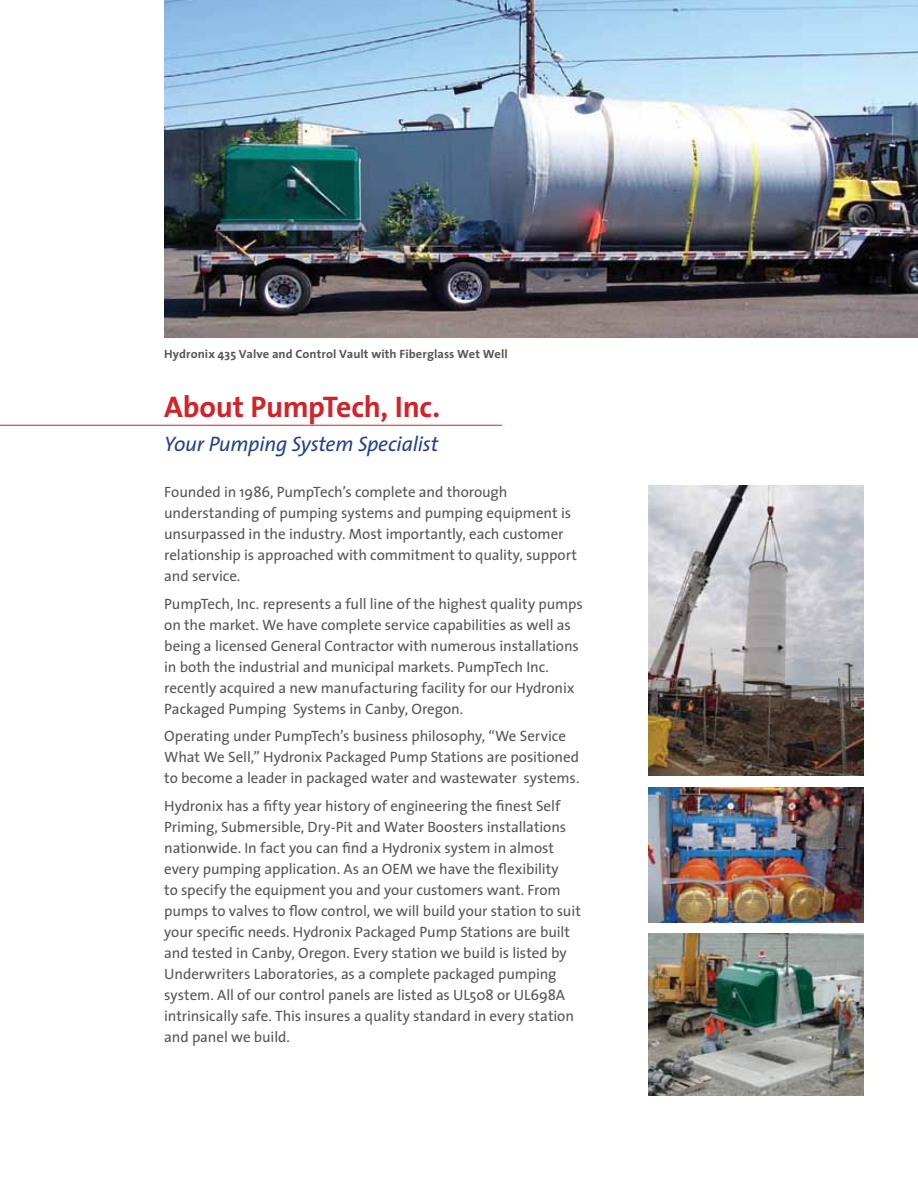
<style>
.page{position:relative;width:918px;height:1188px;background:#fff}
.page>*{position:absolute;margin:0;border:0;box-sizing:border-box;transform-origin:0 0}
.t1{font:700 30px "The Sans";letter-spacing:-.01em;color:#d2232a}
.t2{font:italic 21px "The Sans";letter-spacing:-.01em;color:#25408f}
.t3{font:15px/21px "The Sans";letter-spacing:-.005em;color:#565659}
.t4{font:700 12px "The Sans";letter-spacing:.005em;color:#565659;scale:1.04 1}
</style>
<div class="page">
<img style="left:164px;top:0;width:754px;height:337px">
<hr style="left:0;top:425px;width:502px;height:1px;background:#d2232a">
<img style="left:648px;top:934px;width:216px;height:162px">
<img style="left:648px;top:485px;width:216px;height:291px">
<img style="left:648px;top:787px;width:216px;height:135px">
<p class="t4" style="left:164px;top:344px;width:332px">Hydronix 435 Valve and Control Vault with Fiberglass Wet Well</p>
<h1 class="t1" style="left:164px;top:381px;width:278px">About PumpTech, Inc.</h1>
<h2 class="t2" style="left:164px;top:427px;width:276px">Your Pumping System Specialist</h2>
<p class="t3" style="left:164px;top:481px;width:414px">Founded in 1986, PumpTech’s complete and thorough understanding of pumping systems and pumping equipment is unsurpassed in the industry. Most importantly, each customer relationship is approached with commitment to quality, support and service.</p>
<p class="t3" style="left:164px;top:593px;width:420px">PumpTech, Inc. represents a full line of the highest quality pumps on the market. We have complete service capabilities as well as being a licensed General Contractor with numerous installations in both the industrial and municipal markets. PumpTech Inc. recently acquired a new manufacturing facility for our Hydronix Packaged Pumping Systems in Canby, Oregon.</p>
<p class="t3" style="left:164px;top:725px;width:417px">Operating under PumpTech’s business philosophy, “We Service<br>What We Sell,” Hydronix Packaged Pump Stations are positioned to become a leader in packaged water and wastewater systems.</p>
<p class="t3" style="left:164px;top:795px;width:418px">Hydronix has a fifty year history of engineering the finest Self Priming, Submersible, Dry-Pit and Water Boosters installations nationwide. In fact you can find a Hydronix system in almost every pumping application. As an OEM we have the flexibility<br>to specify the equipment you and your customers want. From pumps to valves to flow control, we will build your station to suit your specific needs. Hydronix Packaged Pump Stations are built and tested in Canby, Oregon. Every station we build is listed by Underwriters Laboratories, as a complete packaged pumping system. All of our control panels are listed as UL508 or UL698A intrinsically safe. This insures a quality standard in every station and panel we build.</p>
</div>
